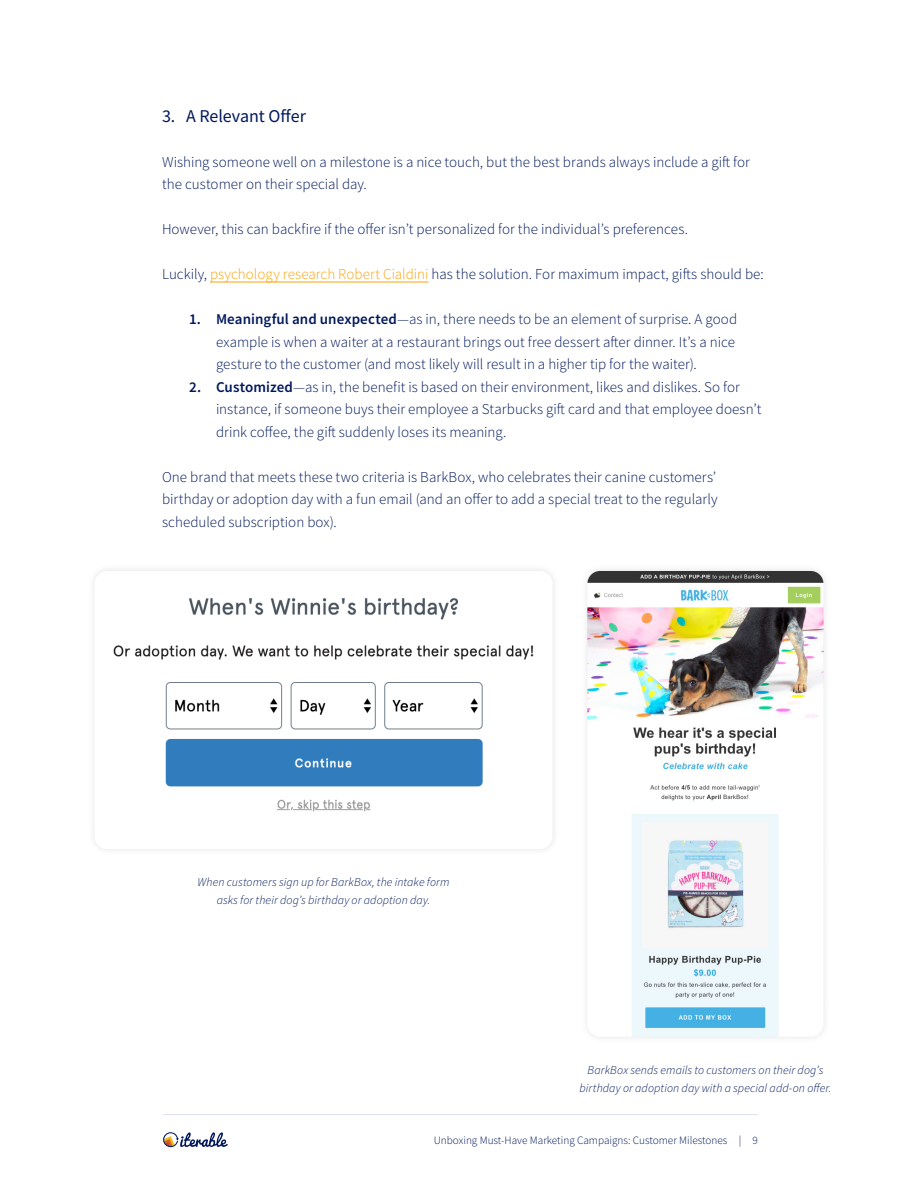
<style>
.page{position:relative;width:918px;height:1188px;background:#fff}
.page>*{position:absolute;margin:0;border:0;box-sizing:border-box;transform-origin:0 0}
.t1{font:18px "Source Sans Pro";letter-spacing:-.005em;color:#00185c}
.t2{font:300 15px/22.5px "Source Sans Pro";color:#00185c}
.t3{font:italic 300 12px/18px "Source Sans Pro";letter-spacing:.01em;color:#00185c;text-align:center}
.t4{font:300 11.25px "Source Sans Pro";color:#00185c}
.s1{color:#fca20a}
.s2{font-weight:600}
</style>
<div class="page">
<hr style="left:210px;top:282px;width:219px;height:1px;background:#fca20a">
<img style="left:113px;top:598px;width:421px;height:214px">
<div style="left:581px;top:564px;width:249px;height:479px;background:#fafafb"></div>
<img style="left:587px;top:571px;width:237px;height:466px">
<svg style="left:163px;top:1132px;width:65px;height:15px"></svg>
<hr style="left:163px;top:1114px;width:595px;height:1px;background:#dce1ea">
<p class="t1" style="left:162px;top:104px;width:145px">3. A Relevant Offer</p>
<p class="t2" style="left:162px;top:150px;width:589px">Wishing someone well on a milestone is a nice touch, but the best brands always include a gift for the customer on their special day.</p>
<p class="t2" style="left:162px;top:218px;width:528px">However, this can backfire if the offer isn’t personalized for the individual’s preferences.</p>
<p class="t2" style="left:162px;top:263px;width:603px">Luckily, <span class="s1">psychology research Robert Cialdini</span> has the solution. For maximum impact, gifts should be:</p>
<p class="t2" style="left:216px;top:308px;width:523px;text-indent:-27px"><span class="s2">1. Meaningful and unexpected</span>—as in, there needs to be an element of surprise. A good example is when a waiter at a restaurant brings out free dessert after dinner. It’s a nice gesture to the customer (and most likely will result in a higher tip for the waiter).</p>
<p class="t2" style="left:216px;top:375px;width:547px;text-indent:-27px"><span class="s2">2. Customized</span>—as in, the benefit is based on their environment, likes and dislikes. So for instance, if someone buys their employee a Starbucks gift card and that employee doesn’t drink coffee, the gift suddenly loses its meaning.</p>
<p class="t2" style="left:162px;top:465px;width:557px;text-align:justify">One brand that meets these two criteria is BarkBox, who celebrates their canine customers’ birthday or adoption day with a fun email (and an offer to add a special treat to the regularly scheduled subscription box).</p>
<p class="t3" style="left:198px;top:873px;width:253px">When customers sign up for BarkBox, the intake form asks for their dog’s birthday or adoption day.</p>
<p class="t3" style="left:580px;top:1061px;width:253px">BarkBox sends emails to customers on their dog’s birthday or adoption day with a special add-on offer.</p>
<p class="t4" style="left:434px;top:1133px;width:326px">Unboxing Must-Have Marketing Campaigns: Customer Milestones | 9</p>
</div>
